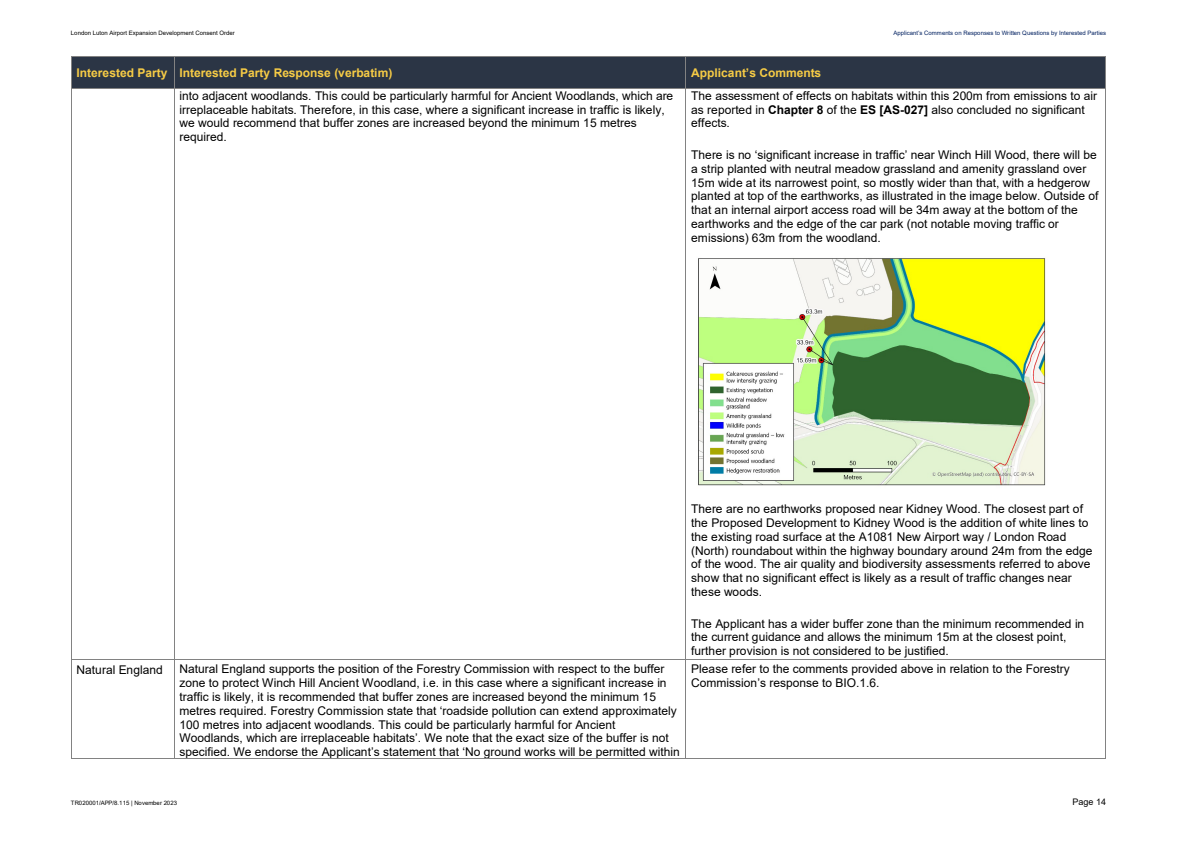
<style>
.page{position:relative;width:1191px;height:842px;background:#fff}
.page>*{position:absolute;margin:0;border:0;box-sizing:border-box;transform-origin:0 0}
.t1{font:12px/13.8px "Arial";color:#000}
.t2{font:700 12px "Arial";color:#f7cc46}
.t3{font:9px "Arial";color:#000}
.t4{font:6px "Arial";letter-spacing:.005em;color:#000}
.t5{font:6px "Arial";color:#002060}
.s1{font-weight:700}
</style>
<div class="page">
<div style="left:71px;top:57px;width:103px;height:31px;background:#2b3545"></div>
<div style="left:179px;top:57px;width:501px;height:31px;background:#2b3545"></div>
<div style="left:686px;top:57px;width:419px;height:31px;background:#2b3545"></div>
<hr style="left:71px;top:57px;width:103px;height:1px;background:#828282">
<hr style="left:174px;top:57px;width:511px;height:1px;background:#828282">
<hr style="left:686px;top:57px;width:419px;height:1px;background:#828282">
<hr style="left:71px;top:57px;width:1px;height:31px;background:#828282">
<hr style="left:174px;top:57px;width:1px;height:31px;background:#828282">
<hr style="left:685px;top:57px;width:1px;height:31px;background:#828282">
<hr style="left:1105px;top:57px;width:1px;height:31px;background:#828282">
<hr style="left:71px;top:88px;width:103px;height:1px;background:#828282">
<hr style="left:174px;top:88px;width:511px;height:1px;background:#828282">
<hr style="left:686px;top:88px;width:419px;height:1px;background:#828282">
<hr style="left:71px;top:88px;width:1px;height:572px;background:#828282">
<hr style="left:174px;top:88px;width:1px;height:572px;background:#828282">
<hr style="left:685px;top:88px;width:1px;height:572px;background:#828282">
<hr style="left:1105px;top:88px;width:1px;height:572px;background:#828282">
<hr style="left:71px;top:660px;width:103px;height:1px;background:#828282">
<hr style="left:174px;top:660px;width:511px;height:1px;background:#828282">
<hr style="left:686px;top:660px;width:419px;height:1px;background:#828282">
<hr style="left:71px;top:660px;width:1px;height:99px;background:#828282">
<hr style="left:71px;top:759px;width:103px;height:1px;background:#828282">
<hr style="left:174px;top:660px;width:1px;height:99px;background:#828282">
<hr style="left:174px;top:759px;width:511px;height:1px;background:#828282">
<hr style="left:685px;top:660px;width:1px;height:99px;background:#828282">
<hr style="left:686px;top:759px;width:419px;height:1px;background:#828282">
<hr style="left:1105px;top:660px;width:1px;height:99px;background:#828282">
<img style="left:698px;top:258px;width:348px;height:228px">
<p class="t4" style="left:71px;top:29px;width:165px">London Luton Airport Expansion Development Consent Order</p>
<p class="t5" style="left:893px;top:29px;width:214px">Applicant’s Comments on Responses to Written Questions by Interested Parties</p>
<p class="t2" style="left:77px;top:64px;width:92px">Interested Party</p>
<p class="t2" style="left:179px;top:64px;width:214px">Interested Party Response (verbatim)</p>
<p class="t2" style="left:691px;top:64px;width:132px">Applicant’s Comments</p>
<p class="t1" style="left:179px;top:89px;width:495px">into adjacent woodlands. This could be particularly harmful for Ancient Woodlands, which are irreplaceable habitats. Therefore, in this case, where a significant increase in traffic is likely, we would recommend that buffer zones are increased beyond the minimum 15 metres required.</p>
<p class="t1" style="left:691px;top:89px;width:407px">The assessment of effects on habitats within this 200m from emissions to air as reported in <span class="s1">Chapter 8</span> of the <span class="s1">ES [AS-027]</span> also concluded no significant effects.</p>
<p class="t1" style="left:691px;top:148px;width:409px">There is no ‘significant increase in traffic’ near Winch Hill Wood, there will be a strip planted with neutral meadow grassland and amenity grassland over 15m wide at its narrowest point, so mostly wider than that, with a hedgerow planted at top of the earthworks, as illustrated in the image below. Outside of that an internal airport access road will be 34m away at the bottom of the earthworks and the edge of the car park (not notable moving traffic or emissions) 63m from the woodland.</p>
<p class="t1" style="left:691px;top:502px;width:403px">There are no earthworks proposed near Kidney Wood. The closest part of the Proposed Development to Kidney Wood is the addition of white lines to the existing road surface at the A1081 New Airport way / London Road (North) roundabout within the highway boundary around 24m from the edge of the wood. The air quality and biodiversity assessments referred to above show that no significant effect is likely as a result of traffic changes near these woods.</p>
<p class="t1" style="left:691px;top:616px;width:394px">The Applicant has a wider buffer zone than the minimum recommended in the current guidance and allows the minimum 15m at the closest point, further provision is not considered to be justified.</p>
<p class="t1" style="left:77px;top:662px;width:88px">Natural England</p>
<p class="t1" style="left:179px;top:662px;width:502px">Natural England supports the position of the Forestry Commission with respect to the buffer zone to protect Winch Hill Ancient Woodland, i.e. in this case where a significant increase in traffic is likely, it is recommended that buffer zones are increased beyond the minimum 15 metres required. Forestry Commission state that ‘roadside pollution can extend approximately 100 metres into adjacent woodlands. This could be particularly harmful for Ancient Woodlands, which are irreplaceable habitats’. We note that the exact size of the buffer is not specified. We endorse the Applicant’s statement that ‘No ground works will be permitted within</p>
<p class="t1" style="left:691px;top:662px;width:380px">Please refer to the comments provided above in relation to the Forestry<br>Commission’s response to BIO.1.6.</p>
<p class="t4" style="left:71px;top:799px;width:108px">TR020001/APP/8.115 | November 2023</p>
<p class="t3" style="left:1072px;top:795px;width:35px">Page 14</p>
</div>
